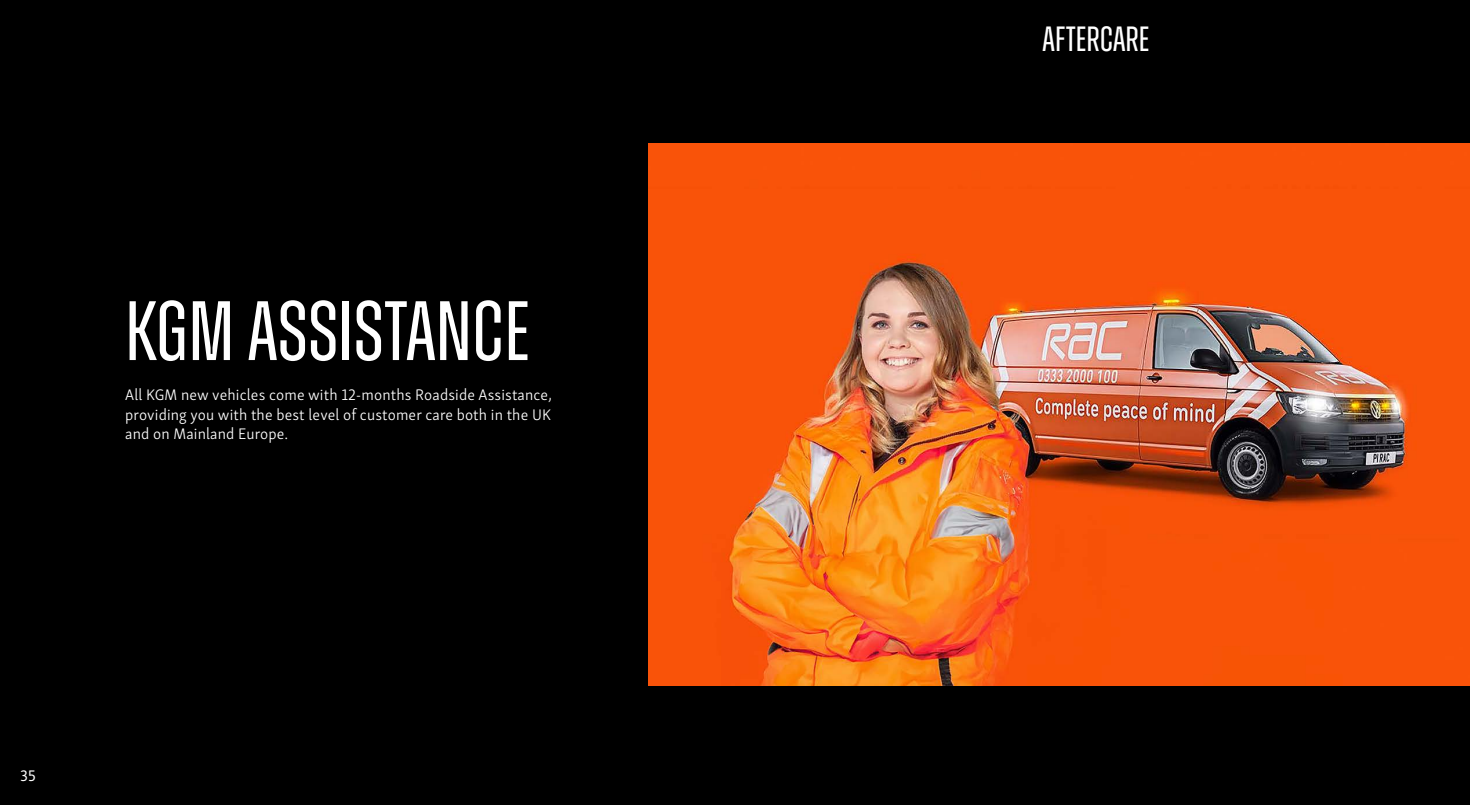
<style>
.page{position:relative;width:1470px;height:805px;background:#000}
.page>*{position:absolute;margin:0;border:0;box-sizing:border-box;transform-origin:0 0}
.t1{font:84px "Zuume";color:#fff}
.t2{font:35px "Zuume";color:#fff}
.t3{font:300 15.75px/19.2px "Skolar Sans Latn";letter-spacing:.01em;color:#fff;text-align:justify}
.t4{font:15.75px "Skolar Sans Latn";color:#fff}
</style>
<div class="page">
<img style="left:648px;top:144px;width:822px;height:541px">
<h1 class="t1" style="left:125px;top:288px;width:406px">KGM ASSISTANCE</h1>
<p class="t3" style="left:125px;top:384px;width:428px">All KGM new vehicles come with 12-months Roadside Assistance, providing you with the best level of customer care both in the UK and on Mainland Europe.</p>
<p class="t4" style="left:20px;top:764px;width:17px">35</p>
<h2 class="t2" style="left:1043px;top:21px;width:108px">AFTERCARE</h2>
</div>
